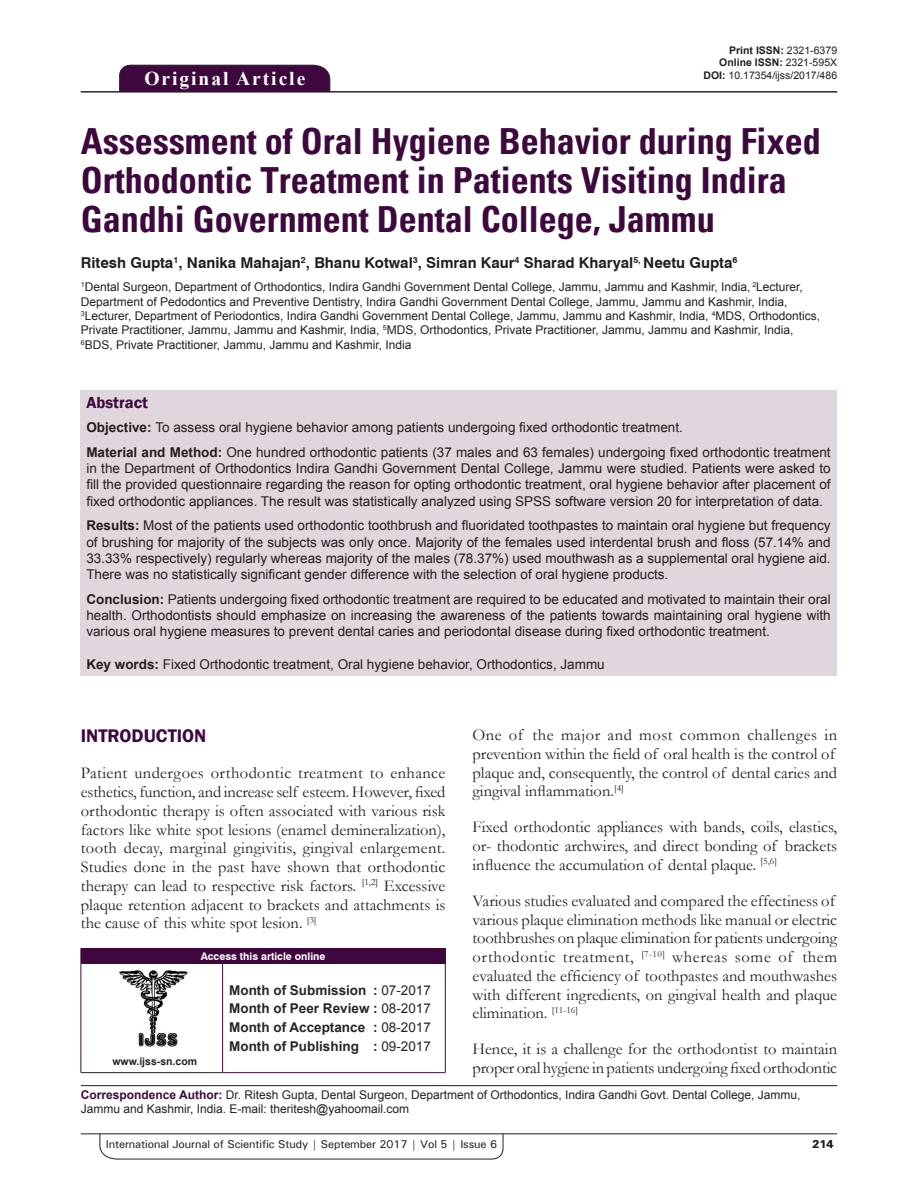
<style>
.page{position:relative;width:918px;height:1188px;background:#fff}
.page>*{position:absolute;margin:0;border:0;box-sizing:border-box;transform-origin:0 0}
.AT{font:700 condensed 36px/39px "Univers";color:#3e083e}
.AH{font:700 19.5px "Times New Roman";letter-spacing:.1em;color:#fff}
.t1{font:600 18.75px "Franklin Gothic";color:#3e083e}
.TX{font:16.5px/18.8px "Garamond";color:#231f20}
.ABSH{font:600 16.5px "Franklin Gothic";color:#3e083e}
.AU{font:700 15px "Swiss 721 BT";color:#231f20}
.ABS{font:13.5px/16.2px "Arial";color:#231f20;text-align:justify}
.HIS{font:700 13.5px/18.8px "Arial";color:#282526;text-align:justify}
.KWD{font:13.5px "Arial";color:#231f20}
.AFF{font:12px/14.4px "Arial";color:#231f20}
.ADD{font:12px/14.4px "Arial";color:#231f20}
.RF{font:500 11.25px "Univers";letter-spacing:-.01em;color:#231f20}
.t2{font:700 11.25px "Univers";color:#231f20}
.DOI{font:700 10.5px "Arial";color:#231f20}
.DOI-2{font:10.5px "Arial";color:#231f20}
.AAO{font:700 10.5px "Swiss 721 BT";color:#fff}
.Web{font:700 10.5px "Arial";color:#231f20}
.s1{font-weight:400}
.s2{font-weight:700}
.s3{font-weight:700;color:#3e083e}
</style>
<div class="page">
<hr style="left:81px;top:1134px;width:756px;height:1px;background:#231f20">
<svg style="left:100px;top:1133px;width:403px;height:26px"></svg>
<div style="left:119px;top:65px;width:211px;height:26px;background:#3e083e"></div>
<hr style="left:81px;top:91px;width:756px;height:1px;background:#231f20">
<div style="left:80px;top:390px;width:757px;height:285px;background:#e0d7de"></div>
<img style="left:119px;top:970px;width:69px;height:76px">
<div style="left:81px;top:948px;width:364px;height:15px;background:#3e083e"></div>
<svg style="left:445px;top:948px;width:1px;height:15px"></svg>
<hr style="left:81px;top:963px;width:142px;height:1px;background:#3e083e">
<hr style="left:81px;top:964px;width:1px;height:108px;background:#3e083e">
<hr style="left:81px;top:1072px;width:142px;height:1px;background:#231f20">
<hr style="left:223px;top:963px;width:223px;height:1px;background:#3e083e">
<hr style="left:222px;top:964px;width:1px;height:108px;background:#3e083e">
<hr style="left:445px;top:964px;width:1px;height:108px;background:#3e083e">
<hr style="left:223px;top:1072px;width:223px;height:1px;background:#3e083e">
<hr style="left:81px;top:1085px;width:756px;height:1px;background:#3e083e">
<p class="AH" style="left:144px;top:64px;width:162px">Original Article</p>
<p class="DOI" style="left:729px;top:43px;width:109px">Print ISSN: <span class="s1">2321-6379</span></p>
<p class="DOI" style="left:719px;top:56px;width:119px">Online ISSN: <span class="s1">2321-595X</span></p>
<p class="DOI-2" style="left:704px;top:68px;width:135px"><span class="s2">DOI:</span> 10.17354/ijss/2017/486</p>
<p class="AT" style="left:81px;top:122px;width:741px">Assessment of Oral Hygiene Behavior during Fixed<br>Orthodontic Treatment in Patients Visiting Indira<br>Gandhi Government Dental College, Jammu</p>
<p class="AU" style="left:81px;top:254px;width:658px">Ritesh Gupta<sup>1</sup>, Nanika Mahajan<sup>2</sup>, Bhanu Kotwal<sup>3</sup>, Simran Kaur<sup>4</sup> Sharad Kharyal<sup>5,</sup> Neetu Gupta<sup>6</sup></p>
<p class="AFF" style="left:81px;top:280px;width:741px"><sup>1</sup>Dental Surgeon, Department of Orthodontics, Indira Gandhi Government Dental College, Jammu, Jammu and Kashmir, India, <sup>2</sup>Lecturer, Department of Pedodontics and Preventive Dentistry, Indira Gandhi Government Dental College, Jammu, Jammu and Kashmir, India, <sup>3</sup>Lecturer, Department of Periodontics, Indira Gandhi Government Dental College, Jammu, Jammu and Kashmir, India, <sup>4</sup>MDS, Orthodontics, Private Practitioner, Jammu, Jammu and Kashmir, India, <sup>5</sup>MDS, Orthodontics, Private Practitioner, Jammu, Jammu and Kashmir, India, <sup>6</sup>BDS, Private Practitioner, Jammu, Jammu and Kashmir, India</p>
<p class="ABSH" style="left:86px;top:392px;width:63px">Abstract</p>
<p class="ABS" style="left:86px;top:420px;width:598px"><span class="s2">Objective:</span> To assess oral hygiene behavior among patients undergoing fixed orthodontic treatment.</p>
<p class="ABS" style="left:86px;top:444px;width:746px"><span class="s2">Material and Method:</span> One hundred orthodontic patients (37 males and 63 females) undergoing fixed orthodontic treatment in the Department of Orthodontics Indira Gandhi Government Dental College, Jammu were studied. Patients were asked to fill the provided questionnaire regarding the reason for opting orthodontic treatment, oral hygiene behavior after placement of fixed orthodontic appliances. The result was statistically analyzed using SPSS software version 20 for interpretation of data.</p>
<p class="ABS" style="left:86px;top:518px;width:746px"><span class="s2">Results:</span> Most of the patients used orthodontic toothbrush and fluoridated toothpastes to maintain oral hygiene but frequency of brushing for majority of the subjects was only once. Majority of the females used interdental brush and floss (57.14% and 33.33% respectively) regularly whereas majority of the males (78.37%) used mouthwash as a supplemental oral hygiene aid.<br>There was no statistically significant gender difference with the selection of oral hygiene products.</p>
<p class="ABS" style="left:86px;top:591px;width:746px"><span class="s2">Conclusion:</span> Patients undergoing fixed orthodontic treatment are required to be educated and motivated to maintain their oral health. Orthodontists should emphasize on increasing the awareness of the patients towards maintaining oral hygiene with various oral hygiene measures to prevent dental caries and periodontal disease during fixed orthodontic treatment.</p>
<p class="KWD" style="left:86px;top:656px;width:520px"><span class="s2">Key words:</span> Fixed Orthodontic treatment, Oral hygiene behavior, Orthodontics, Jammu</p>
<p class="TX" style="left:473px;top:725px;width:366px">One of the major and most common challenges in prevention within the field of oral health is the control of plaque and, consequently, the control of dental caries and gingival inflammation.<sup>[4]</sup></p>
<p class="TX" style="left:473px;top:817px;width:366px;text-align:justify">Fixed orthodontic appliances with bands, coils, elastics, or- thodontic archwires, and direct bonding of brackets influence the accumulation of dental plaque. <sup>[5,6]</sup></p>
<p class="TX" style="left:473px;top:891px;width:366px">Various studies evaluated and compared the effectiness of various plaque elimination methods like manual or electric toothbrushes on plaque elimination for patients undergoing orthodontic treatment, <sup>[7-10]</sup> whereas some of them evaluated the efficiency of toothpastes and mouthwashes with different ingredients, on gingival health and plaque elimination. <sup>[11-16]</sup></p>
<p class="TX" style="left:473px;top:1039px;width:366px">Hence, it is a challenge for the orthodontist to maintain proper oral hygiene in patients undergoing fixed orthodontic</p>
<h1 class="t1" style="left:81px;top:725px;width:127px">INTRODUCTION</h1>
<p class="TX" style="left:81px;top:763px;width:366px;text-align:justify">Patient undergoes orthodontic treatment to enhance esthetics, function, and increase self esteem. However, fixed orthodontic therapy is often associated with various risk factors like white spot lesions (enamel demineralization), tooth decay, marginal gingivitis, gingival enlargement.<br>Studies done in the past have shown that orthodontic therapy can lead to respective risk factors. <sup>[1,2]</sup> Excessive plaque retention adjacent to brackets and attachments is the cause of this white spot lesion. <sup>[3]</sup></p>
<p class="AAO" style="left:201px;top:950px;width:126px">Access this article online</p>
<p class="HIS" style="left:229px;top:981px;width:203px">Month of Submission : <span class="s1">07-2017<br></span>Month of Peer Review : <span class="s1">08-2017<br></span>Month of Acceptance : <span class="s1">08-2017<br></span>Month of Publishing : <span class="s1">09-2017</span></p>
<p class="ADD" style="left:81px;top:1087px;width:721px"><span class="s3">Correspondence Author:</span> Dr. Ritesh Gupta, Dental Surgeon, Department of Orthodontics, Indira Gandhi Govt. Dental College, Jammu,<br>Jammu and Kashmir, India. E-mail: theritesh@yahoomail.com</p>
<p class="Web" style="left:112px;top:1054px;width:86px">www.ijss-sn.com</p>
<p class="RF" style="left:106px;top:1137px;width:393px">International Journal of Scientific Study | September 2017 | Vol 5 | Issue 6</p>
<p class="t2" style="left:812px;top:1137px;width:23px">214</p>
</div>
